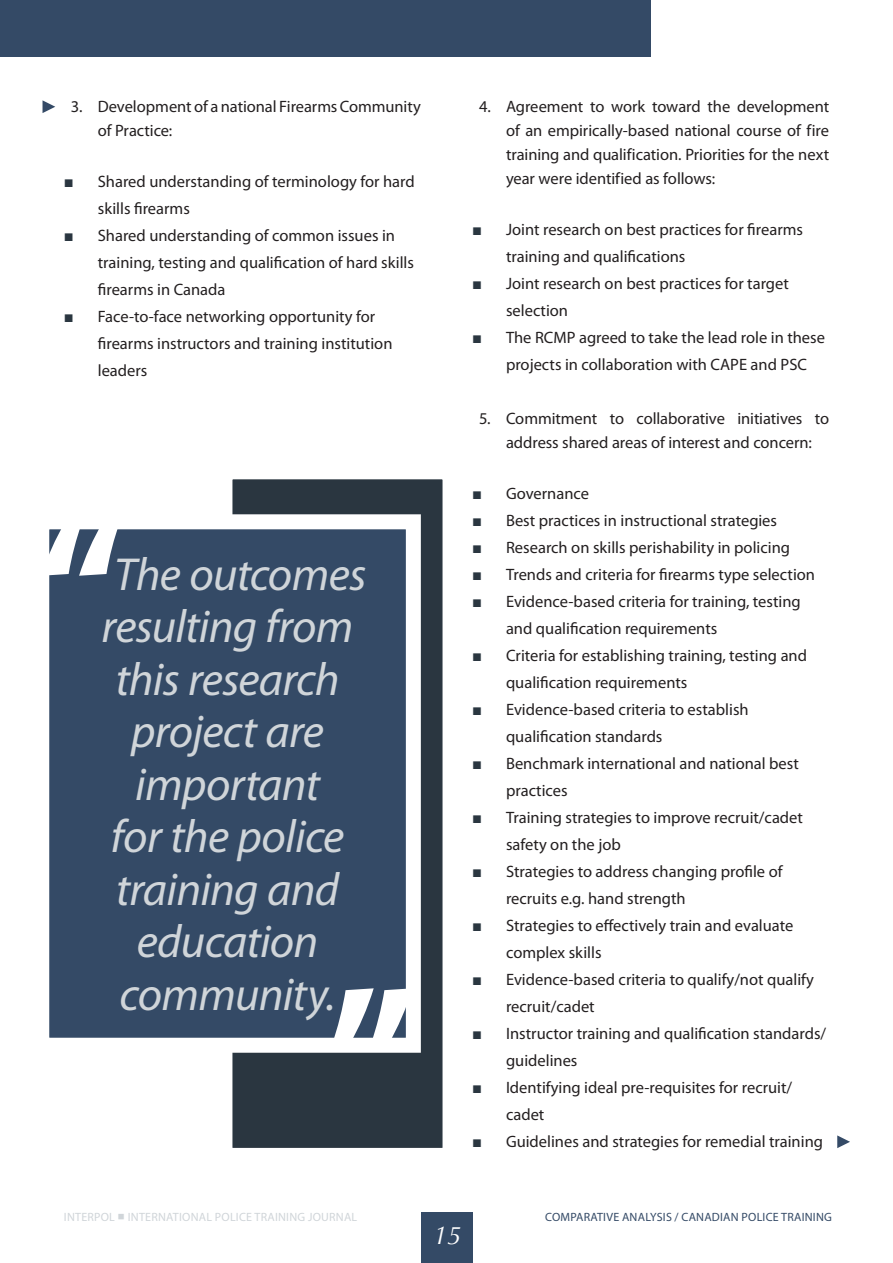
<style>
.page{position:relative;width:893px;height:1263px;background:#fff}
.page>*{position:absolute;margin:0;border:0;box-sizing:border-box;transform-origin:0 0}
.INTERPOL_Quote{font:italic 46.5px/52.5px "Myriad Pro";letter-spacing:-.015em;color:#d0d5d9;text-align:center}
.t1{font:italic 25.5px "Optima";color:#fff}
.Bullet{font:16.5px/27px "Myriad Pro";color:#231f20}
.Body_text{font:16.5px/24px "Myriad Pro";letter-spacing:-.005em;color:#231f20}
.t2{font:12px "Myriad Pro";letter-spacing:.02em;color:#d0d5d9}
.t3{font:12px "Myriad Pro";letter-spacing:.02em;color:#344a66}
.s1{font-family:"Arial";color:#2a3640}
.s2{font-family:"Apple Gothic"}
</style>
<div class="page">
<div style="left:217px;top:464px;width:241px;height:699px;background:#2a3640;border:15px solid #fff"></div>
<div style="left:0;top:0;width:651px;height:56px;background:#344a66"></div>
<svg style="left:49px;top:507px;width:372px;height:553px;background:#485c75"></svg>
<svg style="left:837px;top:1135px;width:13px;height:13px"></svg>
<svg style="left:43px;top:100px;width:12px;height:13px"></svg>
<svg style="left:49px;top:522px;width:71px;height:54px"></svg>
<svg style="left:332px;top:988px;width:80px;height:57px;background:#bec5ce"></svg>
<div style="left:421px;top:1212px;width:51px;height:51px;background:#344a66"></div>
<p class="Body_text" style="left:98px;top:94px;width:325px;text-indent:-27px">3. Development of a national Firearms Community of Practice:</p>
<p class="Bullet" style="left:98px;top:167px;width:318px;text-indent:-34px"><span class="s1">■</span> Shared understanding of terminology for hard skills firearms</p>
<p class="Bullet" style="left:98px;top:221px;width:318px;text-indent:-34px"><span class="s1">■</span> Shared understanding of common issues in training, testing and qualification of hard skills firearms in Canada</p>
<p class="Bullet" style="left:98px;top:302px;width:296px;text-indent:-34px"><span class="s1">■</span> Face-to-face networking opportunity for firearms instructors and training institution leaders</p>
<p class="INTERPOL_Quote" style="left:102px;top:547px;width:266px">The outcomes resulting from this research project are important<br>for the police training and education community.</p>
<p class="Body_text" style="left:506px;top:94px;width:325px;text-align:justify;text-indent:-27px">4. Agreement to work toward the development of an empirically-based national course of fire training and qualification. Priorities for the next year were identified as follows:</p>
<p class="Bullet" style="left:506px;top:215px;width:299px;text-indent:-34px"><span class="s1">■</span> Joint research on best practices for firearms training and qualifications</p>
<p class="Bullet" style="left:506px;top:269px;width:284px;text-indent:-34px"><span class="s1">■</span> Joint research on best practices for target selection</p>
<p class="Bullet" style="left:506px;top:323px;width:320px;text-indent:-34px"><span class="s1">■</span> The RCMP agreed to take the lead role in these projects in collaboration with CAPE and PSC</p>
<p class="Body_text" style="left:479px;top:406px;width:352px;text-align:center">5. Commitment to collaborative initiatives to address shared areas of interest and concern:</p>
<p class="Bullet" style="left:472px;top:479px;width:119px"><span class="s1">■</span> Governance</p>
<p class="Bullet" style="left:472px;top:506px;width:307px"><span class="s1">■</span> Best practices in instructional strategies</p>
<p class="Bullet" style="left:472px;top:533px;width:320px"><span class="s1">■</span> Research on skills perishability in policing</p>
<p class="Bullet" style="left:472px;top:560px;width:345px"><span class="s1">■</span> Trends and criteria for firearms type selection</p>
<p class="Bullet" style="left:506px;top:587px;width:296px;text-indent:-34px"><span class="s1">■</span> Evidence-based criteria for training, testing and qualification requirements</p>
<p class="Bullet" style="left:506px;top:641px;width:303px;text-indent:-34px"><span class="s1">■</span> Criteria for establishing training, testing and qualification requirements</p>
<p class="Bullet" style="left:506px;top:695px;width:244px;text-indent:-34px"><span class="s1">■</span> Evidence-based criteria to establish qualification standards</p>
<p class="Bullet" style="left:506px;top:749px;width:294px;text-indent:-34px"><span class="s1">■</span> Benchmark international and national best practices</p>
<p class="Bullet" style="left:506px;top:803px;width:298px;text-indent:-34px"><span class="s1">■</span> Training strategies to improve recruit/cadet safety on the job</p>
<p class="Bullet" style="left:506px;top:857px;width:278px;text-indent:-34px"><span class="s1">■</span> Strategies to address changing profile of recruits e.g. hand strength</p>
<p class="Bullet" style="left:506px;top:911px;width:289px;text-indent:-34px"><span class="s1">■</span> Strategies to effectively train and evaluate complex skills</p>
<p class="Bullet" style="left:506px;top:965px;width:309px;text-indent:-34px"><span class="s1">■</span> Evidence-based criteria to qualify/not qualify recruit/cadet</p>
<p class="Bullet" style="left:506px;top:1019px;width:322px;text-indent:-34px"><span class="s1">■</span> Instructor training and qualification standards/ guidelines</p>
<p class="Bullet" style="left:506px;top:1073px;width:288px;text-indent:-34px"><span class="s1">■</span> Identifying ideal pre-requisites for recruit/ cadet</p>
<p class="Bullet" style="left:472px;top:1127px;width:353px"><span class="s1">■</span> Guidelines and strategies for remedial training</p>
<p class="t2" style="left:64px;top:1210px;width:295px">INTERPOL <span class="s2">■</span> INTERNATIONAL POLICE TRAINING JOURNAL</p>
<p class="t3" style="left:545px;top:1209px;width:288px">COMPARATIVE ANALYSIS / CANADIAN POLICE TRAINING</p>
<h2 class="t1" style="left:433px;top:1220px;width:30px">15</h2>
</div>
